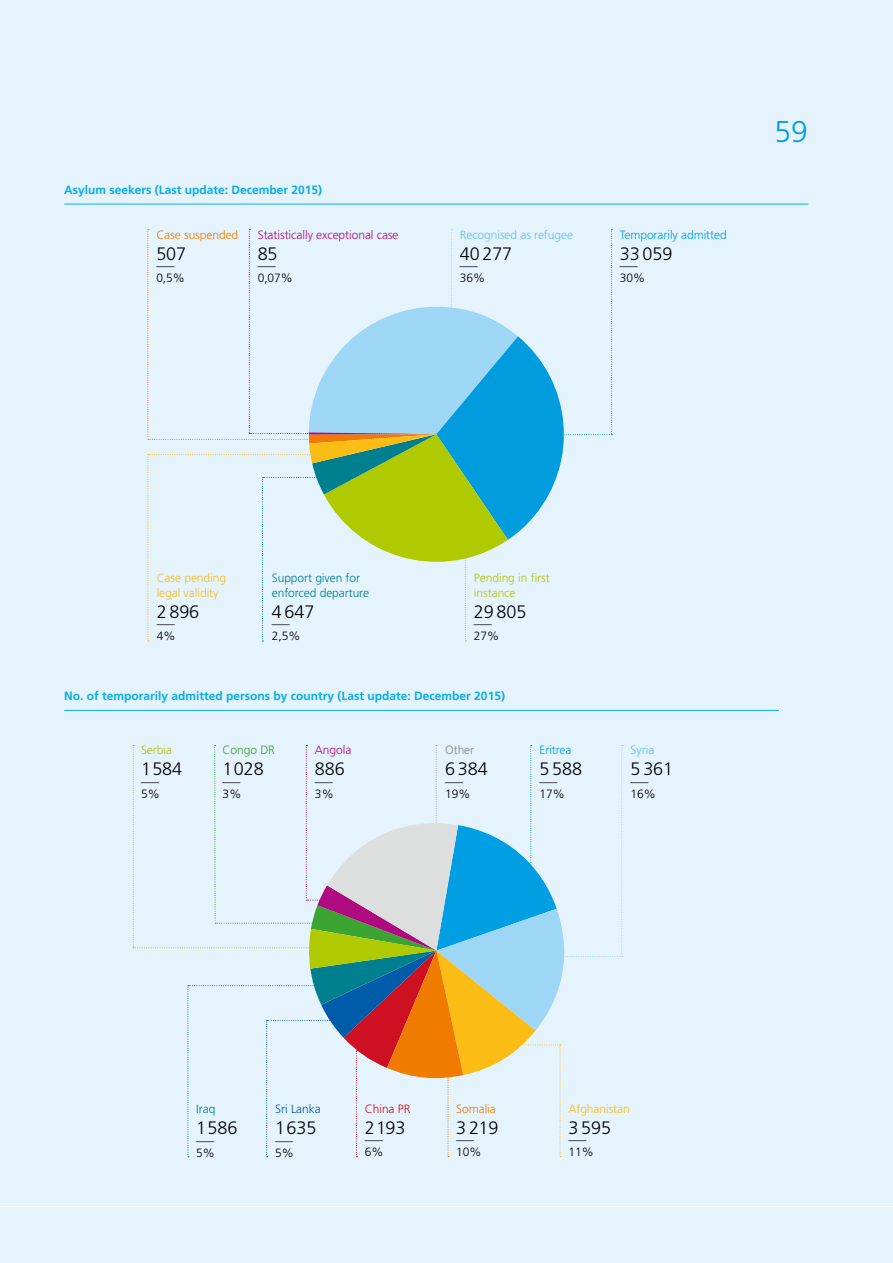
<style>
.page{position:relative;width:893px;height:1263px;background:#e5f3fd}
.page>*{position:absolute;margin:0;border:0;box-sizing:border-box;transform-origin:0 0}
.t1{font:300 30px "Frutiger LT Std";color:#009cde}
.t2{font:300 18px "Frutiger LT Std";letter-spacing:-.005em;color:#000}
.P_Tabellentitel{font:700 12px "Frutiger LT Std";color:#08aee6}
.t3{font:300 12px "Frutiger LT Std";letter-spacing:-.005em;color:#000}
.t4{font:300 12px/15px "Frutiger LT Std";letter-spacing:-.005em;color:#007f8f}
.t5{font:300 12px/15px "Frutiger LT Std";letter-spacing:-.005em;color:#fbbc16}
.t6{font:300 12px "Frutiger LT Std";letter-spacing:-.005em;color:#af0a7f}
.t7{font:300 12px/15px "Frutiger LT Std";letter-spacing:-.005em;color:#afca00}
.t8{font:300 12px "Frutiger LT Std";letter-spacing:-.005em;color:#009cde}
.t9{font:300 12px "Frutiger LT Std";letter-spacing:-.005em;color:#65beec}
.t10{font:300 12px "Frutiger LT Std";letter-spacing:-.005em;color:#ef7c00}
.t11{font:300 12px "Frutiger LT Std";letter-spacing:-.005em;color:#000;scale:1.5 1}
.t12{font:300 12px "Frutiger LT Std";letter-spacing:-.005em;color:#005ba9}
.t13{font:300 12px "Frutiger LT Std";letter-spacing:-.005em;color:#cd1022}
.t14{font:300 12px "Frutiger LT Std";letter-spacing:-.005em;color:#3ca432}
.t15{font:300 12px "Frutiger LT Std";letter-spacing:-.005em;color:#868786}
</style>
<div class="page">
<hr style="left:0;top:1206px;width:893px;height:1px;background:#fff">
<hr style="left:64px;top:204px;width:744px;height:1px;background:#08aee6">
<hr style="left:64px;top:710px;width:715px;height:1px;background:#08aee6">
<svg style="left:147px;top:229px;width:465px;height:412px"></svg>
<svg style="left:133px;top:745px;width:490px;height:412px"></svg>
<p class="P_Tabellentitel" style="left:64px;top:183px;width:260px">Asylum seekers (Last update: December 2015)</p>
<p class="t10" style="left:156px;top:228px;width:83px">Case suspended</p>
<p class="t2" style="left:156px;top:243px;width:31px">507</p>
<p class="t11" style="left:156px;top:259px;width:13px">—</p>
<p class="t3" style="left:156px;top:271px;width:30px">0,5%</p>
<p class="t6" style="left:258px;top:228px;width:142px">Statistically exceptional case</p>
<p class="t2" style="left:258px;top:243px;width:21px">85</p>
<p class="t11" style="left:258px;top:259px;width:13px">—</p>
<p class="t3" style="left:258px;top:271px;width:37px">0,07%</p>
<p class="t9" style="left:460px;top:228px;width:115px">Recognised as refugee</p>
<p class="t2" style="left:460px;top:243px;width:54px">40 277</p>
<p class="t11" style="left:460px;top:259px;width:13px">—</p>
<p class="t3" style="left:460px;top:271px;width:27px">36%</p>
<p class="t8" style="left:620px;top:228px;width:108px">Temporarily admitted</p>
<p class="t2" style="left:620px;top:243px;width:54px">33 059</p>
<p class="t11" style="left:620px;top:259px;width:13px">—</p>
<p class="t3" style="left:620px;top:271px;width:27px">30%</p>
<h1 class="t1" style="left:774px;top:114px;width:35px">59</h1>
<p class="t5" style="left:157px;top:570px;width:71px">Case pending legal validity</p>
<p class="t2" style="left:157px;top:601px;width:44px">2 896</p>
<p class="t11" style="left:157px;top:617px;width:13px">—</p>
<p class="t3" style="left:157px;top:629px;width:20px">4%</p>
<p class="t4" style="left:272px;top:570px;width:99px">Support given for enforced departure</p>
<p class="t2" style="left:272px;top:601px;width:44px">4 647</p>
<p class="t11" style="left:272px;top:617px;width:13px">—</p>
<p class="t3" style="left:272px;top:629px;width:30px">2,5%</p>
<p class="t7" style="left:474px;top:570px;width:77px">Pending in first instance</p>
<p class="t2" style="left:474px;top:601px;width:54px">29 805</p>
<p class="t11" style="left:474px;top:617px;width:13px">—</p>
<p class="t3" style="left:474px;top:629px;width:27px">27%</p>
<p class="P_Tabellentitel" style="left:64px;top:689px;width:442px">No. of temporarily admitted persons by country (Last update: December 2015)</p>
<p class="t7" style="left:141px;top:743px;width:33px">Serbia</p>
<p class="t2" style="left:141px;top:759px;width:43px">1 584</p>
<p class="t11" style="left:141px;top:775px;width:13px">—</p>
<p class="t3" style="left:141px;top:787px;width:20px">5%</p>
<p class="t14" style="left:223px;top:743px;width:54px">Congo DR</p>
<p class="t2" style="left:223px;top:759px;width:43px">1 028</p>
<p class="t11" style="left:223px;top:775px;width:13px">—</p>
<p class="t3" style="left:223px;top:787px;width:20px">3%</p>
<p class="t6" style="left:315px;top:743px;width:38px">Angola</p>
<p class="t2" style="left:315px;top:759px;width:31px">886</p>
<p class="t11" style="left:315px;top:775px;width:13px">—</p>
<p class="t3" style="left:315px;top:787px;width:20px">3%</p>
<p class="t15" style="left:445px;top:743px;width:31px">Other</p>
<p class="t2" style="left:445px;top:759px;width:44px">6 384</p>
<p class="t11" style="left:445px;top:775px;width:13px">—</p>
<p class="t3" style="left:445px;top:787px;width:27px">19%</p>
<p class="t8" style="left:539px;top:743px;width:34px">Eritrea</p>
<p class="t2" style="left:539px;top:759px;width:44px">5 588</p>
<p class="t11" style="left:539px;top:775px;width:13px">—</p>
<p class="t3" style="left:539px;top:787px;width:27px">17%</p>
<p class="t9" style="left:631px;top:743px;width:25px">Syria</p>
<p class="t2" style="left:631px;top:759px;width:44px">5 361</p>
<p class="t11" style="left:631px;top:775px;width:13px">—</p>
<p class="t3" style="left:631px;top:787px;width:27px">16%</p>
<p class="t4" style="left:196px;top:1102px;width:21px">Iraq</p>
<p class="t2" style="left:196px;top:1118px;width:43px">1 586</p>
<p class="t11" style="left:196px;top:1134px;width:13px">—</p>
<p class="t3" style="left:196px;top:1146px;width:20px">5%</p>
<p class="t12" style="left:275px;top:1102px;width:47px">Sri Lanka</p>
<p class="t2" style="left:275px;top:1118px;width:43px">1 635</p>
<p class="t11" style="left:275px;top:1134px;width:13px">—</p>
<p class="t3" style="left:275px;top:1146px;width:20px">5%</p>
<p class="t13" style="left:365px;top:1102px;width:47px">China PR</p>
<p class="t2" style="left:365px;top:1117px;width:42px">2 193</p>
<p class="t11" style="left:365px;top:1133px;width:13px">—</p>
<p class="t3" style="left:365px;top:1145px;width:20px">6%</p>
<p class="t10" style="left:456px;top:1102px;width:41px">Somalia</p>
<p class="t2" style="left:456px;top:1117px;width:44px">3 219</p>
<p class="t11" style="left:456px;top:1133px;width:13px">—</p>
<p class="t3" style="left:456px;top:1145px;width:27px">10%</p>
<p class="t5" style="left:568px;top:1101px;width:63px">Afghanistan</p>
<p class="t2" style="left:568px;top:1117px;width:44px">3 595</p>
<p class="t11" style="left:568px;top:1133px;width:13px">—</p>
<p class="t3" style="left:568px;top:1145px;width:27px">11%</p>
</div>
